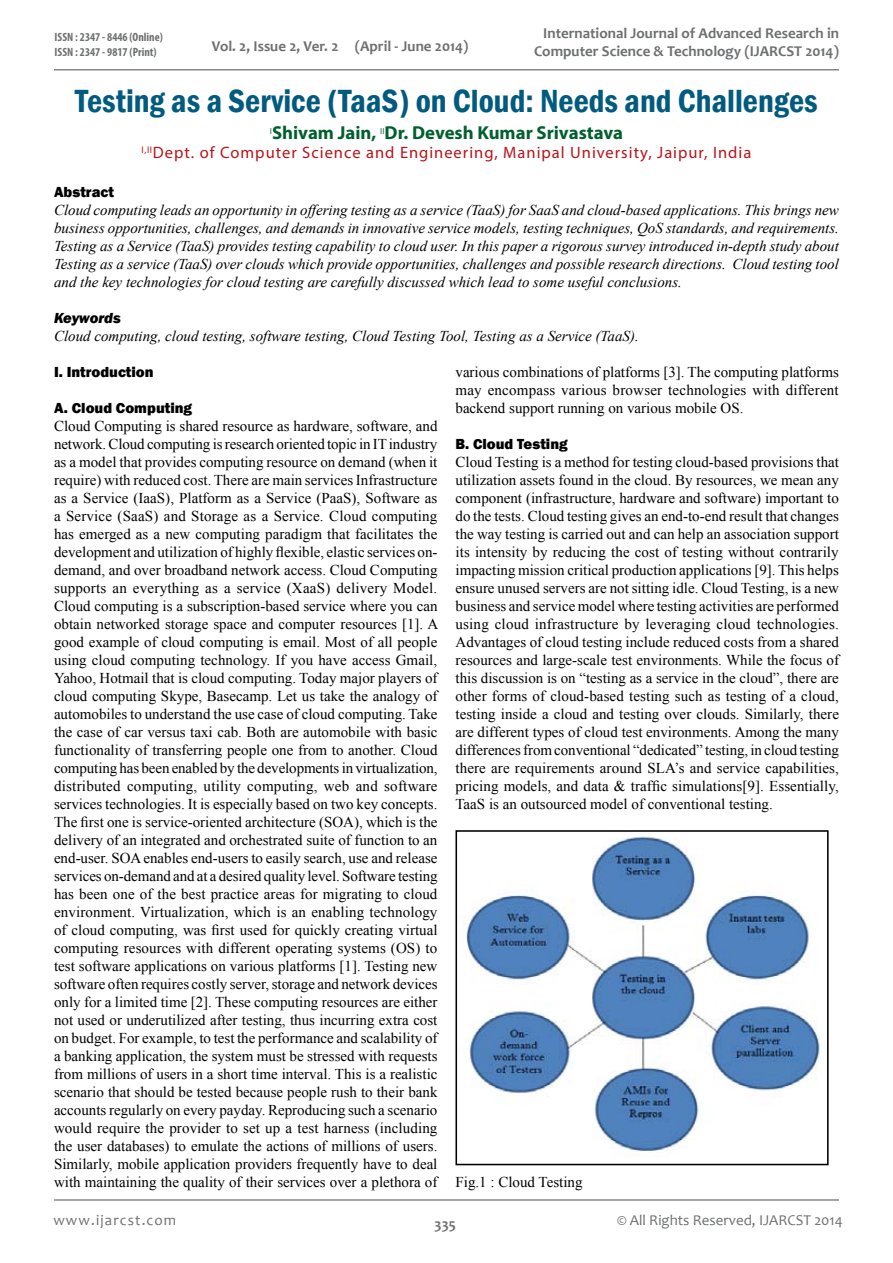
<style>
.page{position:relative;width:893px;height:1263px;background:#fff}
.page>*{position:absolute;margin:0;border:0;box-sizing:border-box;transform-origin:0 0}
.t1{font:600 condensed 33px "Franklin Gothic";color:#005b7f}
.t2{font:700 18.75px "Myriad Pro";color:#00602d}
.t3{font:16.5px "Myriad Pro";letter-spacing:.06em;color:#ba131a}
.t4{font:15px/18px "Times New Roman";color:#000;text-align:justify}
.t5{font:italic 15px/18px "Times New Roman";color:#000;text-align:justify}
.t6{font:700 15px/18px "Candara";color:#6d6f71;text-align:right}
.t7{font:800 15px "Franklin Gothic";color:#000}
.t8{font:15px "Candara";color:#6d6f71}
.t9{font:15px "Candara";letter-spacing:.075em;color:#6d6f71}
.t10{font:italic 800 15px "Franklin Gothic";color:#000}
.t11{font:700 condensed 12px/14.4px "Myriad Pro";color:#6d6f71}
</style>
<div class="page">
<hr style="left:54px;top:69px;width:785px;height:2px;background:#86888b">
<hr style="left:54px;top:1199px;width:785px;height:2px;background:#86888b">
<img style="left:465px;top:836px;width:355px;height:318px">
<div style="left:455px;top:830px;width:374px;height:335px;border:2px solid #000"></div>
<p class="t11" style="left:55px;top:30px;width:110px">ISSN : 2347 - 8446 (Online)<br>ISSN : 2347 - 9817 (Print)</p>
<p class="t6" style="left:212px;top:36px;width:258px">Vol. 2, Issue 2, Ver. 2 (April - June 2014)</p>
<p class="t6" style="left:534px;top:24px;width:306px">International Journal of Advanced Research in<br>Computer Science &amp; Technology (IJARCST 2014)</p>
<h1 class="t1" style="left:75px;top:79px;width:744px">Testing as a Service (TaaS) on Cloud: Needs and Challenges</h1>
<p class="t2" style="left:270px;top:120px;width:355px"><sup>I</sup>Shivam Jain, <sup>II</sup>Dr. Devesh Kumar Srivastava</p>
<p class="t3" style="left:142px;top:143px;width:611px"><sup>I,II</sup>Dept. of Computer Science and Engineering, Manipal University, Jaipur, India</p>
<p class="t7" style="left:54px;top:182px;width:61px">Abstract</p>
<p class="t5" style="left:54px;top:200px;width:786px">Cloud computing leads an opportunity in offering testing as a service (TaaS) for SaaS and cloud-based applications. This brings new business opportunities, challenges, and demands in innovative service models, testing techniques, QoS standards, and requirements.<br>Testing as a Service (TaaS) provides testing capability to cloud user. In this paper a rigorous survey introduced in-depth study about Testing as a service (TaaS) over clouds which provide opportunities, challenges and possible research directions. Cloud testing tool and the key technologies for cloud testing are carefully discussed which lead to some useful conclusions.</p>
<p class="t10" style="left:54px;top:308px;width:68px">Keywords</p>
<p class="t5" style="left:54px;top:326px;width:586px">Cloud computing, cloud testing, software testing, Cloud Testing Tool, Testing as a Service (TaaS).</p>
<p class="t7" style="left:54px;top:362px;width:101px">I. Introduction</p>
<p class="t7" style="left:54px;top:398px;width:140px">A. Cloud Computing</p>
<p class="t4" style="left:54px;top:416px;width:386px">Cloud Computing is shared resource as hardware, software, and network. Cloud computing is research oriented topic in IT industry as a model that provides computing resource on demand (when it require) with reduced cost. There are main services Infrastructure as a Service (IaaS), Platform as a Service (PaaS), Software as a Service (SaaS) and Storage as a Service. Cloud computing has emerged as a new computing paradigm that facilitates the development and utilization of highly flexible, elastic services on&shy;demand, and over broadband network access. Cloud Computing supports an everything as a service (XaaS) delivery Model.<br>Cloud computing is a subscription-based service where you can obtain networked storage space and computer resources [1]. A good example of cloud computing is email. Most of all people using cloud computing technology. If you have access Gmail, Yahoo, Hotmail that is cloud computing. Today major players of cloud computing Skype, Basecamp. Let us take the analogy of automobiles to understand the use case of cloud computing. Take the case of car versus taxi cab. Both are automobile with basic functionality of transferring people one from to another. Cloud computing has been enabled by the developments in virtualization, distributed computing, utility computing, web and software services technologies. It is especially based on two key concepts.<br>The first one is service-oriented architecture (SOA), which is the delivery of an integrated and orchestrated suite of function to an end-user. SOA enables end-users to easily search, use and release services on-demand and at a desired quality level. Software testing has been one of the best practice areas for migrating to cloud environment. Virtualization, which is an enabling technology of cloud computing, was first used for quickly creating virtual computing resources with different operating systems (OS) to test software applications on various platforms [1]. Testing new software often requires costly server, storage and network devices only for a limited time [2]. These computing resources are either not used or underutilized after testing, thus incurring extra cost on budget. For example, to test the performance and scalability of a banking application, the system must be stressed with requests from millions of users in a short time interval. This is a realistic scenario that should be tested because people rush to their bank accounts regularly on every payday. Reproducing such a scenario would require the provider to set up a test harness (including the user databases) to emulate the actions of millions of users.<br>Similarly, mobile application providers frequently have to deal with maintaining the quality of their services over a plethora of</p>
<p class="t4" style="left:455px;top:362px;width:385px">various combinations of platforms [3]. The computing platforms may encompass various browser technologies with different backend support running on various mobile OS.</p>
<p class="t7" style="left:455px;top:434px;width:114px">B. Cloud Testing</p>
<p class="t4" style="left:455px;top:452px;width:385px">Cloud Testing is a method for testing cloud-based provisions that utilization assets found in the cloud. By resources, we mean any component (infrastructure, hardware and software) important to do the tests. Cloud testing gives an end-to-end result that changes the way testing is carried out and can help an association support its intensity by reducing the cost of testing without contrarily impacting mission critical production applications [9]. This helps ensure unused servers are not sitting idle. Cloud Testing, is a new business and service model where testing activities are performed using cloud infrastructure by leveraging cloud technologies.<br>Advantages of cloud testing include reduced costs from a shared resources and large-scale test environments. While the focus of this discussion is on “testing as a service in the cloud”, there are other forms of cloud-based testing such as testing of a cloud, testing inside a cloud and testing over clouds. Similarly, there are different types of cloud test environments. Among the many differences from conventional “dedicated” testing, in cloud testing there are requirements around SLA’s and service capabilities, pricing models, and data &amp; traffic simulations[9]. Essentially, TaaS is an outsourced model of conventional testing.</p>
<p class="t4" style="left:455px;top:1172px;width:129px">Fig.1 : Cloud Testing</p>
<p class="t9" style="left:53px;top:1210px;width:124px">www.ijarcst.com</p>
<p class="t8" style="left:617px;top:1210px;width:227px">© All Rights Reserved, IJARCST 2014</p>
<p class="t6" style="left:435px;top:1215px;width:23px">335</p>
</div>
